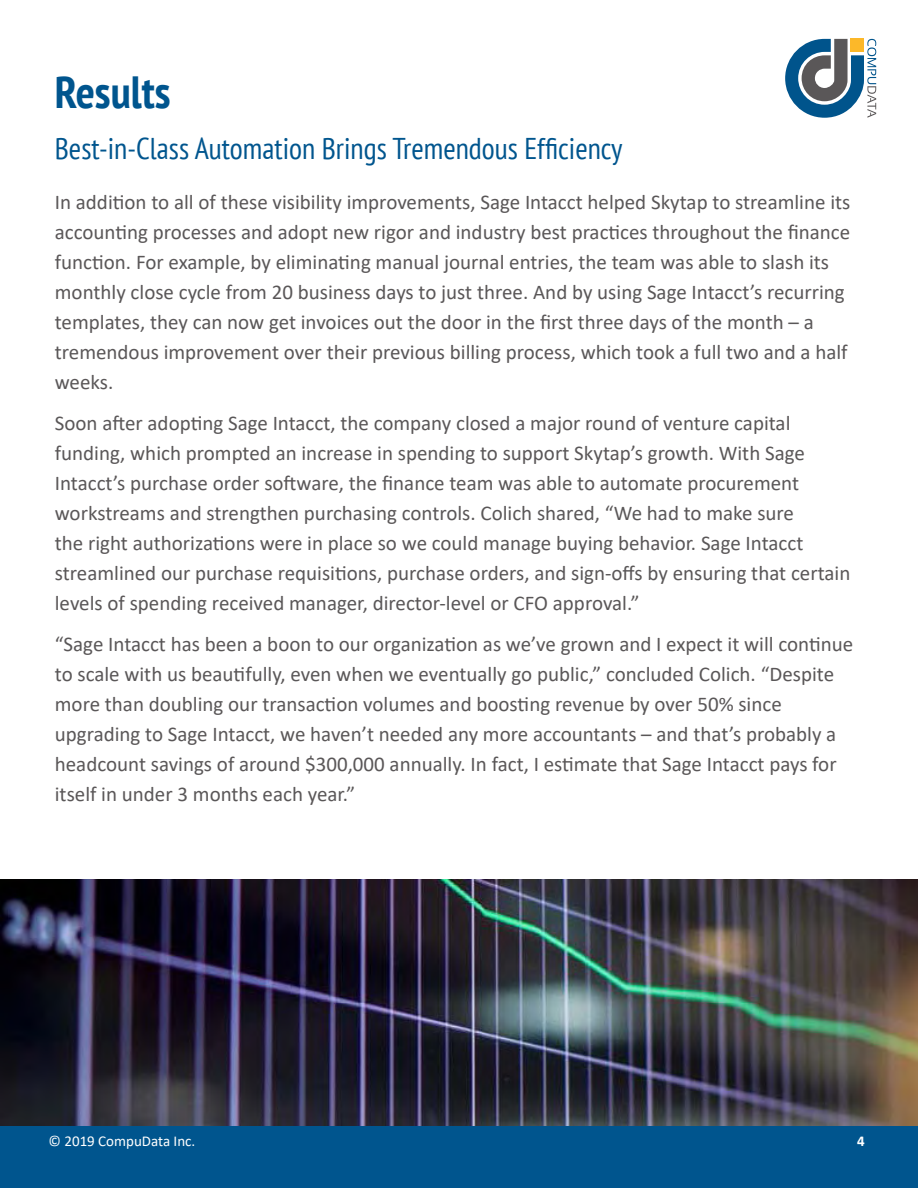
<style>
.page{position:relative;width:918px;height:1188px;background:#fff}
.page>*{position:absolute;margin:0;border:0;box-sizing:border-box;transform-origin:0 0}
.t1{font:700 condensed 45px "PT Sans";color:#00558e}
.t2{font:condensed 30px "PT Sans";color:#00558e}
.t3{font:21px/30px "Calibri";color:#5a5758}
.t4{font:15px "Calibri";color:#fff}
.t5{font:700 15px "Calibri";color:#fff}
</style>
<div class="page">
<div style="left:1px;top:1126px;width:916px;height:61px;background:#00558e"></div>
<div style="left:0;top:1125px;width:918px;height:63px;border:2px solid #00558e"></div>
<svg style="left:785px;top:39px;width:91px;height:79px"></svg>
<img style="left:0;top:879px;width:918px;height:246px">
<h1 class="t1" style="left:55px;top:63px;width:117px">Results</h1>
<h2 class="t2" style="left:55px;top:129px;width:569px">Best-in-Class Automation Brings Tremendous Efficiency</h2>
<p class="t3" style="left:55px;top:186px;width:797px">In addition to all of these visibility improvements, Sage Intacct helped Skytap to streamline its accounting processes and adopt new rigor and industry best practices throughout the finance function. For example, by eliminating manual journal entries, the team was able to slash its monthly close cycle from 20 business days to just three. And by using Sage Intacct’s recurring templates, they can now get invoices out the door in the first three days of the month – a tremendous improvement over their previous billing process, which took a full two and a half weeks.</p>
<p class="t3" style="left:55px;top:407px;width:797px">Soon after adopting Sage Intacct, the company closed a major round of venture capital funding, which prompted an increase in spending to support Skytap’s growth. With Sage Intacct’s purchase order software, the finance team was able to automate procurement workstreams and strengthen purchasing controls. Colich shared, “We had to make sure<br>the right authorizations were in place so we could manage buying behavior. Sage Intacct streamlined our purchase requisitions, purchase orders, and sign-offs by ensuring that certain levels of spending received manager, director-level or CFO approval.”</p>
<p class="t3" style="left:55px;top:628px;width:800px">“Sage Intacct has been a boon to our organization as we’ve grown and I expect it will continue to scale with us beautifully, even when we eventually go public,” concluded Colich. “Despite more than doubling our transaction volumes and boosting revenue by over 50% since upgrading to Sage Intacct, we haven’t needed any more accountants – and that’s probably a headcount savings of around $300,000 annually. In fact, I estimate that Sage Intacct pays for itself in under 3 months each year.”</p>
<p class="t4" style="left:49px;top:1130px;width:148px">© 2019 CompuData Inc.</p>
<p class="t5" style="left:857px;top:1130px;width:9px">4</p>
</div>
